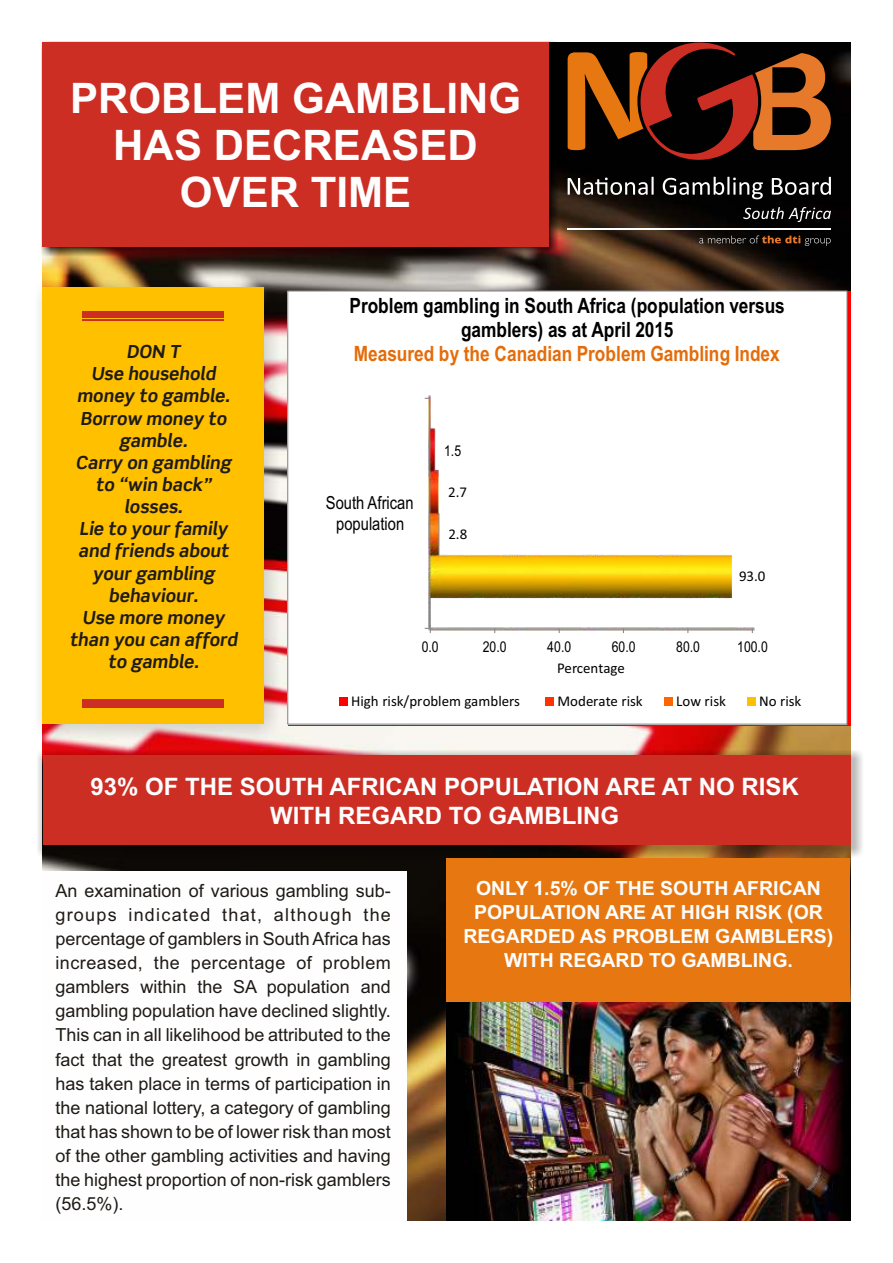
<style>
.page{position:relative;width:893px;height:1263px;background:#fff}
.page>*{position:absolute;margin:0;border:0;box-sizing:border-box;transform-origin:0 0}
.t1{font:700 42px/47px "Arial";color:#fefefe;text-align:center}
.t2{font:700 24px/29.5px "Arial";color:#fefefe;text-align:center}
.t3{font:700 21px/24.2px "Arial Narrow";color:#000;text-align:center}
.t4{font:700 21px "Arial Narrow";color:#e46c0a}
.t5{font:700 19.5px/24px "Arial";color:#fefefe;text-align:center}
.t6{font:18px/24.2px "Arial";color:#1e1a16;text-align:justify}
.t7{font:italic 700 18px/22.2px "Scene";color:#1e1a16;text-align:center}
.t8{font:18px/20.7px "Arial Narrow";color:#000;text-align:center}
.t9{font:15px "Calibri";color:#000}
.t10{font:15px "Arial Narrow";color:#000}
</style>
<div class="page">
<img style="left:43px;top:42px;width:807px;height:1179px">
<div style="left:446px;top:858px;width:404px;height:145px;background:#e77811"></div>
<img style="left:42px;top:42px;width:516px;height:215px">
<div style="left:43px;top:43px;width:506px;height:204px;background:#cc2e24"></div>
<img style="left:39px;top:281px;width:241px;height:458px">
<div style="left:43px;top:287px;width:221px;height:437px;background:#ffc000"></div>
<div style="left:288px;top:291px;width:559px;height:433px;background:#fff"></div>
<img style="left:426px;top:395px;width:329px;height:237px">
<svg style="left:425px;top:628px;width:6px;height:5px"></svg>
<div style="left:339px;top:697px;width:8px;height:9px;background:#f00"></div>
<div style="left:545px;top:697px;width:9px;height:9px;background:#f30"></div>
<div style="left:664px;top:697px;width:9px;height:9px;background:#f60"></div>
<div style="left:747px;top:697px;width:8px;height:9px;background:#ffc000"></div>
<div style="left:83px;top:311px;width:141px;height:7px;background:#cc2e24"></div>
<hr style="left:83px;top:319px;width:141px;height:1px;background:#cc2e24">
<div style="left:83px;top:701px;width:141px;height:7px;background:#cc2e24"></div>
<hr style="left:83px;top:699px;width:141px;height:1px;background:#cc2e24">
<hr style="left:568px;top:229px;width:263px;height:1px;background:#fefefe">
<svg style="left:699px;top:235px;width:132px;height:11px"></svg>
<svg style="left:743px;top:207px;width:88px;height:15px"></svg>
<svg style="left:568px;top:177px;width:263px;height:22px;background:#3f3e3d"></svg>
<svg style="left:568px;top:43px;width:263px;height:117px;background:#5e280e"></svg>
<img style="left:38px;top:750px;width:824px;height:108px">
<div style="left:43px;top:755px;width:807px;height:89px;background:#cc2e24"></div>
<div style="left:43px;top:871px;width:364px;height:349px;background:#fefefe"></div>
<img style="left:446px;top:1003px;width:404px;height:218px">
<h1 class="t1" style="left:70px;top:79px;width:453px">PROBLEM GAMBLING<br>HAS DECREASED<br>OVER TIME</h1>
<p class="t7" style="left:69px;top:342px;width:170px">DON'T<br>Use household money to gamble.<br>Borrow money to gamble.<br>Carry on gambling to “win back” losses.<br>Lie to your family and friends about your gambling behaviour.<br>Use more money than you can afford to gamble.</p>
<p class="t3" style="left:349px;top:295px;width:437px">Problem gambling in South Africa (population versus gamblers) as at April 2015</p>
<p class="t4" style="left:354px;top:346px;width:427px">Measured by the Canadian Problem Gambling Index</p>
<p class="t8" style="left:326px;top:494px;width:89px">South African population</p>
<p class="t10" style="left:444px;top:445px;width:19px">1.5</p>
<p class="t9" style="left:448px;top:486px;width:20px">2.7</p>
<p class="t9" style="left:448px;top:528px;width:20px">2.8</p>
<p class="t9" style="left:739px;top:570px;width:28px">93.0</p>
<p class="t10" style="left:422px;top:641px;width:19px">0.0</p>
<p class="t10" style="left:483px;top:641px;width:25px">20.0</p>
<p class="t10" style="left:547px;top:641px;width:25px">40.0</p>
<p class="t10" style="left:612px;top:641px;width:25px">60.0</p>
<p class="t10" style="left:676px;top:641px;width:25px">80.0</p>
<p class="t10" style="left:737px;top:641px;width:32px">100.0</p>
<p class="t9" style="left:557px;top:662px;width:69px">Percentage</p>
<p class="t9" style="left:351px;top:695px;width:170px">High risk/problem gamblers</p>
<p class="t9" style="left:557px;top:695px;width:87px">Moderate risk</p>
<p class="t9" style="left:676px;top:695px;width:51px">Low risk</p>
<p class="t9" style="left:759px;top:695px;width:44px">No risk</p>
<h2 class="t2" style="left:90px;top:774px;width:710px">93% OF THE SOUTH AFRICAN POPULATION ARE AT NO RISK<br>WITH REGARD TO GAMBLING</h2>
<p class="t6" style="left:55px;top:880px;width:337px">An examination of various gambling sub&shy;groups indicated that, although the percentage of gamblers in South Africa has increased, the percentage of problem gamblers within the SA population and gambling population have declined slightly.<br>This can in all likelihood be attributed to the fact that the greatest growth in gambling has taken place in terms of participation in the national lottery, a category of gambling that has shown to be of lower risk than most of the other gambling activities and having the highest proportion of non-risk gamblers (56.5%).</p>
<p class="t5" style="left:464px;top:878px;width:371px">ONLY 1.5% OF THE SOUTH AFRICAN<br>POPULATION ARE AT HIGH RISK (OR<br>REGARDED AS PROBLEM GAMBLERS)<br>WITH REGARD TO GAMBLING.</p>
</div>
